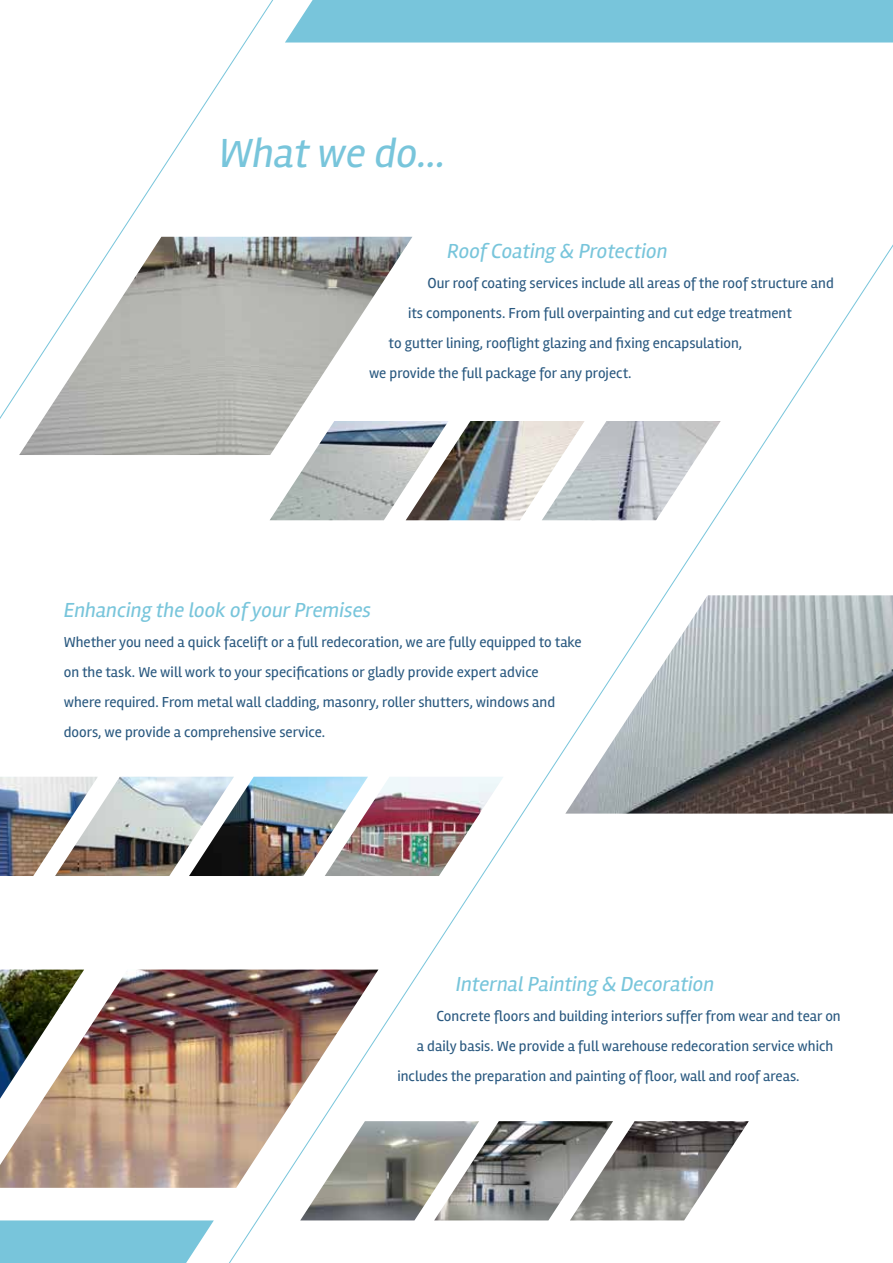
<style>
.page{position:relative;width:893px;height:1263px;background:#fff}
.page>*{position:absolute;margin:0;border:0;box-sizing:border-box;transform-origin:0 0}
.t1{font:italic 42px "Rambla";letter-spacing:-.005em;color:#78c5db}
.t2{font:italic 21px "Rambla";color:#78c5db}
.t3{font:15px/30px "Rambla";color:#2a5980}
</style>
<div class="page">
<div style="left:285px;top:0;width:608px;height:43px;background:#78c5db"></div>
<svg style="left:0;top:1220px;width:214px;height:43px;background:#81c9dd"></svg>
<img style="left:19px;top:237px;width:393px;height:218px">
<img style="left:270px;top:421px;width:272px;height:99px">
<img style="left:542px;top:421px;width:179px;height:99px">
<img style="left:0;top:777px;width:325px;height:99px">
<img style="left:325px;top:777px;width:179px;height:99px">
<svg style="left:300px;top:1121px;width:270px;height:99px;background:#929390"></svg>
<img style="left:570px;top:1121px;width:179px;height:99px">
<img style="left:565px;top:595px;width:328px;height:219px">
<img style="left:0;top:969px;width:378px;height:219px">
<h1 class="t1" style="left:219px;top:128px;width:228px">What we do...</h1>
<h2 class="t2" style="left:447px;top:239px;width:222px">Roof Coating &amp; Protection</h2>
<p class="t3" style="left:428px;top:268px;width:408px">Our roof coating services include all areas of the roof structure and</p>
<p class="t3" style="left:408px;top:298px;width:385px">its components. From full overpainting and cut edge treatment</p>
<p class="t3" style="left:389px;top:328px;width:355px">to gutter lining, rooflight glazing and fixing encapsulation,</p>
<p class="t3" style="left:369px;top:358px;width:264px">we provide the full package for any project.</p>
<h2 class="t2" style="left:64px;top:597px;width:309px">Enhancing the look of your Premises</h2>
<p class="t3" style="left:64px;top:627px;width:519px">Whether you need a quick facelift or a full redecoration, we are fully equipped to take on the task. We will work to your specifications or gladly provide expert advice<br>where required. From metal wall cladding, masonry, roller shutters, windows and doors, we provide a comprehensive service.</p>
<h2 class="t2" style="left:456px;top:971px;width:260px">Internal Painting &amp; Decoration</h2>
<p class="t3" style="left:436px;top:1001px;width:406px">Concrete floors and building interiors suffer from wear and tear on</p>
<p class="t3" style="left:417px;top:1031px;width:418px">a daily basis. We provide a full warehouse redecoration service which</p>
<p class="t3" style="left:397px;top:1061px;width:404px">includes the preparation and painting of floor, wall and roof areas.</p>
</div>
